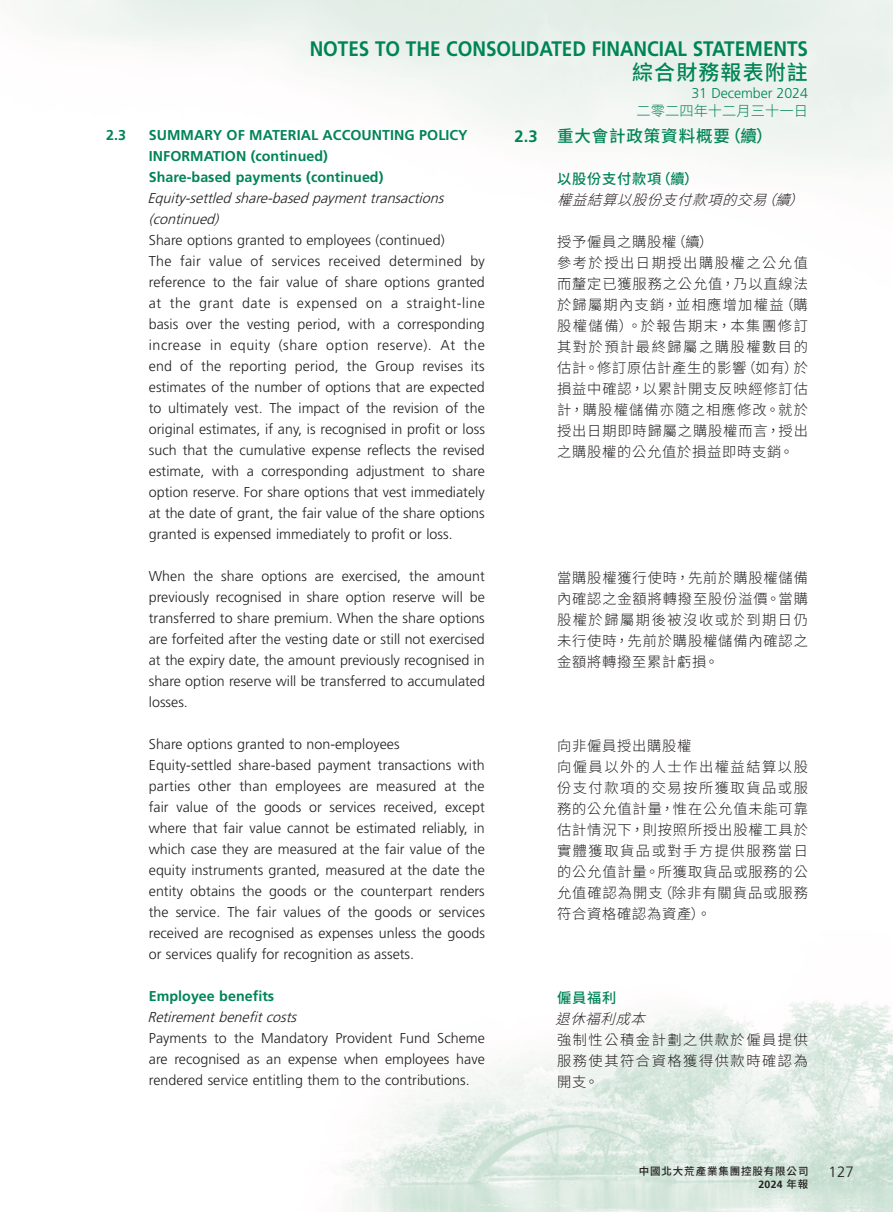
<style>
.page{position:relative;width:893px;height:1212px;background:#fff}
.page>*{position:absolute;margin:0;border:0;box-sizing:border-box;transform-origin:0 0}
.t1{font:700 21px "Frutiger LT Std";color:#008457;scale:.9 1}
.t2{font:500 21px "Source Han Sans TC";letter-spacing:.055em;color:#008457}
.C_Heading_1{font:500 16.5px "Source Han Sans TC";letter-spacing:.055em;color:#008457}
.t3{font:300 15px "Frutiger LT Std";color:#231f20}
.Body_Text{font:300 14.25px/21px "Frutiger LT Std";letter-spacing:.005em;color:#231f20;text-align:justify}
.C_Body_Text{font:300 14.25px/21px "Source Han Sans TC";letter-spacing:.06em;color:#231f20;text-align:justify}
.Heading_3{font:italic 300 14.25px/21px "Frutiger LT Std";color:#231f20}
.Heading_4{font:300 14.25px "Frutiger LT Std";letter-spacing:.005em;color:#231f20}
.Heading_1{font:700 14.25px/21px "Frutiger LT Std";letter-spacing:.005em;color:#008457}
.Heading_2{font:700 14.25px "Frutiger LT Std";letter-spacing:.005em;color:#008457}
.C_Heading_3{font:italic 300 14.25px "Source Han Sans TC";color:#231f20}
.C_Heading_4{font:300 14.25px "Source Han Sans TC";letter-spacing:.055em;color:#231f20}
.t4{font:300 14.25px "Frutiger LT Std";letter-spacing:-.005em;color:#008457}
.C_Heading_2{font:500 14.25px "Source Han Sans TC";letter-spacing:.055em;color:#008457}
.t5{font:300 14.25px "Source Han Sans TC";letter-spacing:.005em;color:#008457}
.t6{font:500 10.5px "Source Han Sans TC";letter-spacing:.085em;color:#231f20}
.t7{font:700 10.5px "Frutiger LT Std";color:#231f20}
.s1{font-family:"Frutiger LT Std";font-weight:700}
.s2{font-family:"Source Han Sans TC";font-weight:500}
</style>
<div class="page">
<img style="left:43px;top:0;width:850px;height:1212px">
<h1 class="t1" style="left:310px;top:36px;width:555px">NOTES TO THE CONSOLIDATED FINANCIAL STATEMENTS</h1>
<h1 class="t2" style="left:632px;top:60px;width:177px">綜合財務報表附註</h1>
<p class="t4" style="left:691px;top:85px;width:118px">31 December 2024</p>
<p class="t5" style="left:636px;top:103px;width:173px">二零二四年十二月三十一日</p>
<p class="Heading_1" style="left:106px;top:125px;width:21px">2.3</p>
<p class="Heading_1" style="left:149px;top:125px;width:320px">SUMMARY OF MATERIAL ACCOUNTING POLICY<br>INFORMATION (continued)</p>
<p class="Heading_2" style="left:149px;top:169px;width:236px">Share-based payments (continued)</p>
<p class="Heading_3" style="left:147px;top:188px;width:302px">Equity-settledshare-basedpaymenttransactions (continued)</p>
<p class="Heading_4" style="left:149px;top:232px;width:297px">Share options granted to employees (continued)</p>
<p class="Body_Text" style="left:149px;top:251px;width:338px">The fair value of services received determined by reference to the fair value of share options granted at the grant date is expensed on a straight-line basis over the vesting period, with a corresponding increase in equity (share option reserve). At the end of the reporting period, the Group revises its estimates of the number of options that are expected to ultimately vest. The impact of the revision of the original estimates, if any, is recognised in profit or loss such that the cumulative expense reflects the revised estimate, with a corresponding adjustment to share option reserve. For share options that vest immediately at the date of grant, the fair value of the share options granted is expensed immediately to profit or loss.</p>
<p class="Body_Text" style="left:149px;top:566px;width:338px">When the share options are exercised, the amount previously recognised in share option reserve will be transferred to share premium. When the share options are forfeited after the vesting date or still not exercised at the expiry date, the amount previously recognised in share option reserve will be transferred to accumulated losses.</p>
<p class="Heading_4" style="left:149px;top:736px;width:252px">Share options granted to non-employees</p>
<p class="Body_Text" style="left:149px;top:755px;width:338px">Equity-settled share-based payment transactions with parties other than employees are measured at the fair value of the goods or services received, except where that fair value cannot be estimated reliably, in which case they are measured at the fair value of the equity instruments granted, measured at the date the entity obtains the goods or the counterpart renders the service. The fair values of the goods or services received are recognised as expenses unless the goods or services qualify for recognition as assets.</p>
<p class="Heading_2" style="left:149px;top:988px;width:127px">Employee benefits</p>
<p class="Heading_3" style="left:147px;top:1007px;width:155px">Retirementbenefitcosts</p>
<p class="Body_Text" style="left:149px;top:1028px;width:338px">Payments to the Mandatory Provident Fund Scheme are recognised as an expense when employees have rendered service entitling them to the contributions.</p>
<p class="C_Heading_1" style="left:514px;top:127px;width:260px"><span class="s1">2.3</span> 重大會計政策資料概要（續）</p>
<p class="C_Heading_2" style="left:557px;top:171px;width:143px">以股份支付款項（續）</p>
<p class="C_Heading_3" style="left:557px;top:192px;width:259px">權益結算以股份支付款項的交易（續）</p>
<p class="C_Heading_4" style="left:557px;top:234px;width:158px">授予僱員之購股權（續）</p>
<p class="C_Body_Text" style="left:557px;top:253px;width:252px">參考於授出日期授出購股權之公允值而釐定已獲服務之公允值，乃以直線法於歸屬期內支銷，並相應增加權益（購股權儲備）。於報告期末，本集團修訂其對於預計最終歸屬之購股權數目的估計。修訂原估計產生的影響（如有）於損益中確認，以累計開支反映經修訂估計，購股權儲備亦隨之相應修改。就於授出日期即時歸屬之購股權而言，授出之購股權的公允值於損益即時支銷。</p>
<p class="C_Body_Text" style="left:557px;top:568px;width:252px">當購股權獲行使時，先前於購股權儲備內確認之金額將轉撥至股份溢價。當購股權於歸屬期後被沒收或於到期日仍未行使時，先前於購股權儲備內確認之金額將轉撥至累計虧損。</p>
<p class="C_Heading_4" style="left:557px;top:738px;width:136px">向非僱員授出購股權</p>
<p class="C_Body_Text" style="left:557px;top:757px;width:252px">向僱員以外的人士作出權益結算以股份支付款項的交易按所獲取貨品或服務的公允值計量，惟在公允值未能可靠估計情況下，則按照所授出股權工具於實體獲取貨品或對手方提供服務當日的公允值計量。所獲取貨品或服務的公允值確認為開支（除非有關貨品或服務符合資格確認為資產）。</p>
<p class="C_Heading_2" style="left:557px;top:990px;width:61px">僱員福利</p>
<p class="C_Heading_3" style="left:556px;top:1011px;width:102px">退休福利成本</p>
<p class="C_Body_Text" style="left:557px;top:1030px;width:252px">強制性公積金計劃之供款於僱員提供服務使其符合資格獲得供款時確認為開支。</p>
<p class="t6" style="left:639px;top:1165px;width:171px">中國北大荒產業集團控股有限公司</p>
<p class="t3" style="left:829px;top:1164px;width:27px">127</p>
<p class="t7" style="left:758px;top:1178px;width:52px">2024 <span class="s2">年報</span></p>
</div>
